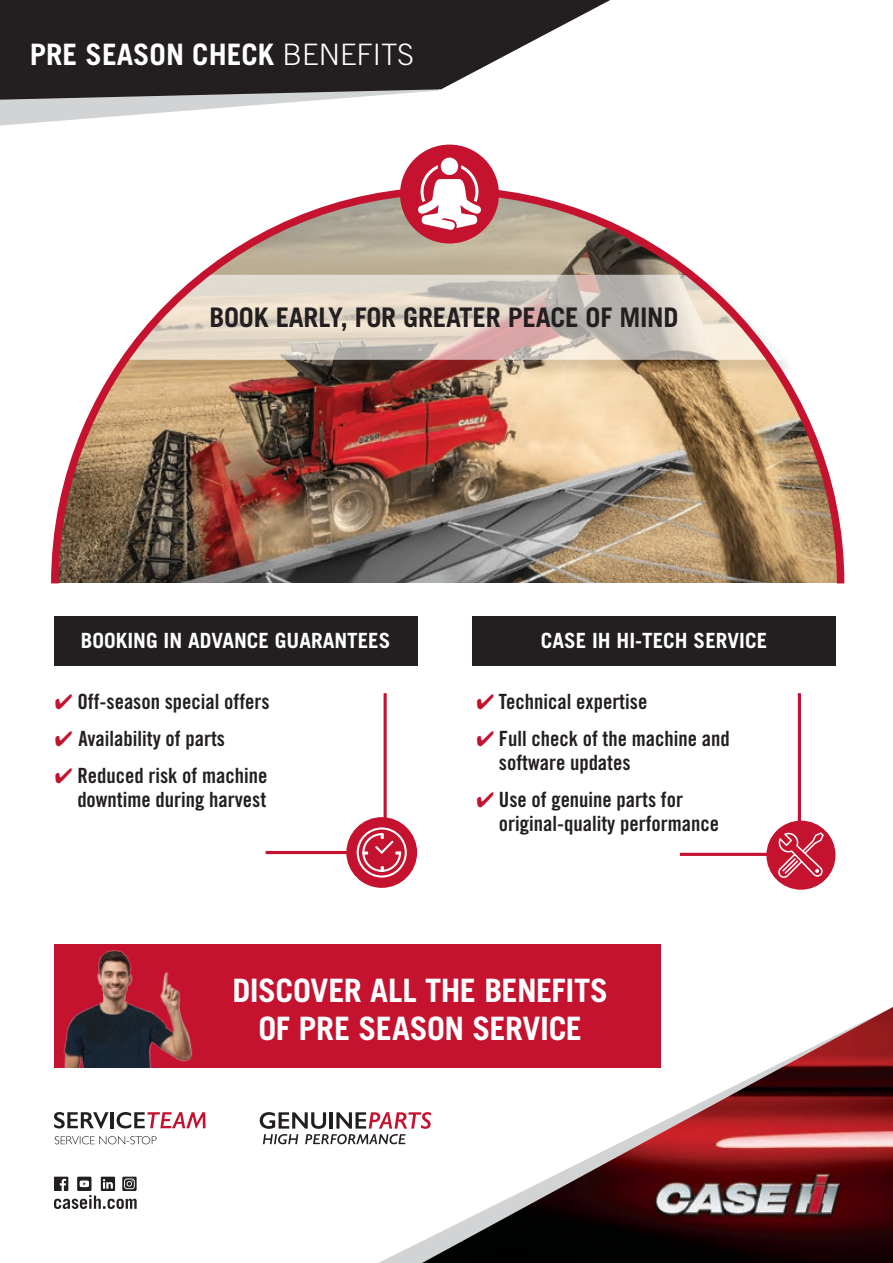
<style>
.page{position:relative;width:893px;height:1263px;background:#fff}
.page>*{position:absolute;margin:0;border:0;box-sizing:border-box;transform-origin:0 0}
.t1{font:700 32.25px/38.2px "Trade Gothic";letter-spacing:-.015em;color:#fff;text-align:center}
.t2{font:700 29.55px "Trade Gothic";color:#fff}
.t3{font:700 27px "Trade Gothic";letter-spacing:-.01em;color:#231f20}
.t4{font:21px/24px "Trade Gothic Bold Cond Twenty";color:#231f20}
.t5{font:700 21px "Trade Gothic";color:#fff}
.s1{font-weight:300}
.s2{color:#c4122f}
</style>
<div class="page">
<img style="left:422px;top:1007px;width:471px;height:256px">
<svg style="left:54px;top:1177px;width:83px;height:32px"></svg>
<svg style="left:54px;top:1112px;width:55px;height:16px"></svg>
<hr style="left:111px;top:1112px;width:3px;height:16px;background:#231f20">
<svg style="left:117px;top:1112px;width:89px;height:16px"></svg>
<svg style="left:55px;top:1136px;width:102px;height:8px"></svg>
<svg style="left:260px;top:1112px;width:171px;height:32px"></svg>
<div style="left:54px;top:616px;width:363px;height:50px;background:#231f20"></div>
<div style="left:346px;top:817px;width:71px;height:71px;background:#c4122f;border-radius:50%"></div>
<svg style="left:265px;top:693px;width:142px;height:184px"></svg>
<div style="left:472px;top:616px;width:363px;height:50px;background:#231f20"></div>
<div style="left:766px;top:821px;width:69px;height:69px;background:#c4122f;border-radius:50%"></div>
<svg style="left:679px;top:693px;width:145px;height:185px"></svg>
<img style="left:51px;top:185px;width:794px;height:399px">
<div style="left:400px;top:145px;width:99px;height:98px;background:#c4122f;border-radius:50%"></div>
<svg style="left:418px;top:158px;width:63px;height:72px"></svg>
<svg style="left:0;top:100px;width:317px;height:26px"></svg>
<svg style="left:0;top:0;width:610px;height:100px;fill:#231f20"></svg>
<div style="left:54px;top:945px;width:607px;height:123px;background:#c4122f"></div>
<img style="left:58px;top:944px;width:160px;height:123px">
<h2 class="t2" style="left:30px;top:36px;width:386px">PRE SEASON CHECK <span class="s1">BENEFITS</span></h2>
<p class="t3" style="left:209px;top:301px;width:471px">BOOK EARLY, FOR GREATER PEACE OF MIND</p>
<p class="t5" style="left:81px;top:628px;width:57px">BOOKING</p>
<p class="t5" style="left:164px;top:628px;width:226px">IN ADVANC E GUARANTEES</p>
<p class="t4" style="left:55px;top:689px;width:216px"><span class="s2">✔</span> Off-season special offers</p>
<p class="t4" style="left:55px;top:726px;width:172px"><span class="s2">✔</span> Availability of parts</p>
<p class="t4" style="left:55px;top:763px;width:214px;text-align:right"><span class="s2">✔</span> Reduced risk of machine downtime during harvest</p>
<p class="t5" style="left:541px;top:628px;width:226px">CASE IH HI-TECH SERVICE</p>
<p class="t4" style="left:476px;top:689px;width:172px"><span class="s2">✔</span> Technical expertise</p>
<p class="t4" style="left:499px;top:726px;width:232px;text-indent:-22px"><span class="s2">✔</span> Full check of the machine and software updates</p>
<p class="t4" style="left:499px;top:787px;width:222px;text-indent:-22px"><span class="s2">✔</span> Use of genuine parts for original-quality performance</p>
<h1 class="t1" style="left:232px;top:970px;width:377px">DISCOVER ALL THE BENEFITS<br>OF PRE SEASON SERVICE</h1>
</div>
